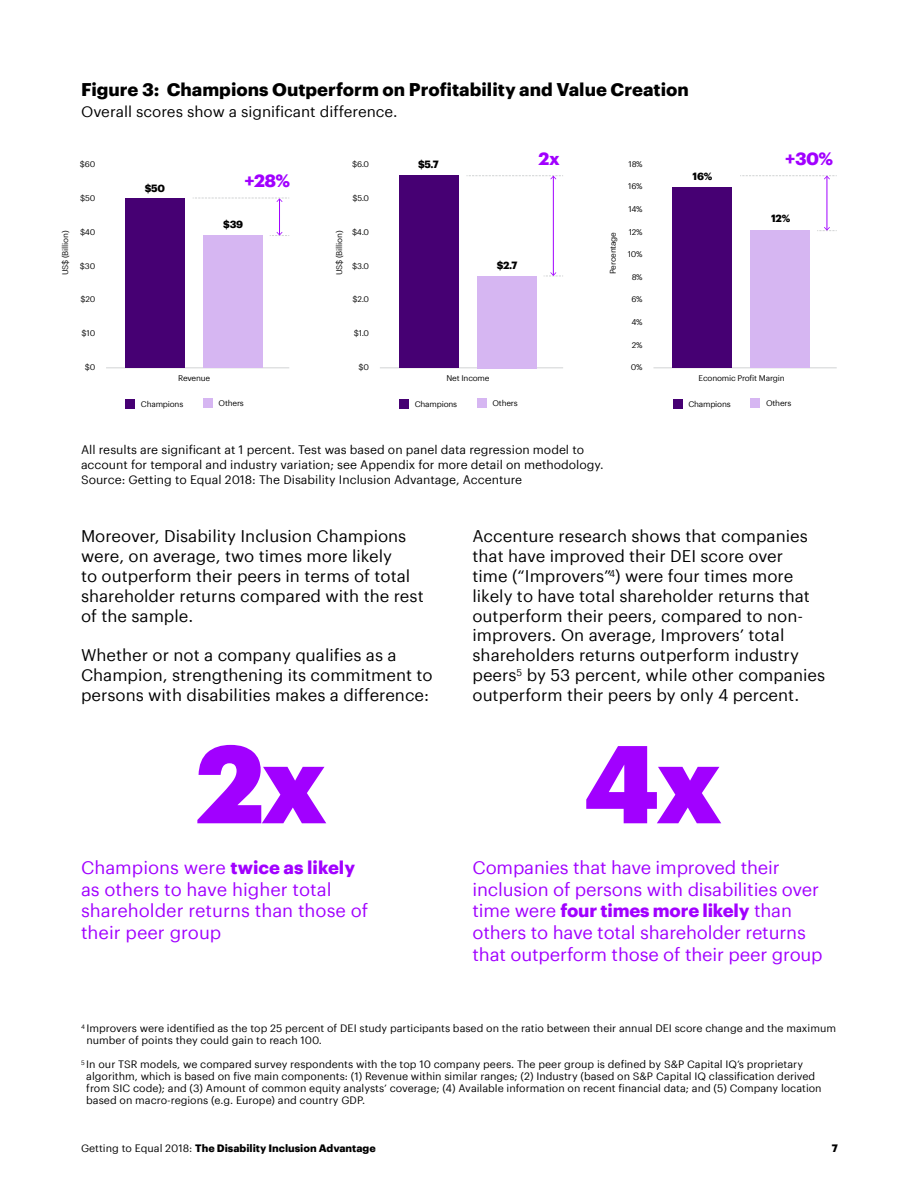
<style>
.page{position:relative;width:918px;height:1188px;background:#fff}
.page>*{position:absolute;margin:0;border:0;box-sizing:border-box;transform-origin:0 0}
.t1{font:900 108px "Graphik";color:#a100ff}
.t2{font:18px/21.6px "Graphik";letter-spacing:-.01em;color:#a100ff}
.t3{font:700 18px "Graphik";color:#000}
.t4{font:700 17.55px "Graphik";color:#a100ff}
.t5{font:16.5px/19.8px "Graphik";color:#000}
.t6{font:15px "Graphik";color:#000}
.t7{font:12px/15px "Graphik";color:#000}
.t8{font:10.5px/12px "Graphik";color:#000}
.t9{font:700 10.5px "Graphik";color:#000}
.t10{font:700 10.35px "Graphik";letter-spacing:-.025em;color:#000}
.t11{font:8.1px "Graphik";letter-spacing:-.025em;color:#000}
.s1{font-weight:700}
.s2{font-weight:400}
</style>
<div class="page">
<hr style="left:106px;top:367px;width:183px;height:1px;background:#d1d3d4">
<hr style="left:279px;top:199px;width:1px;height:36px;background:#a100ff">
<svg style="left:193px;top:198px;width:96px;height:4px"></svg>
<svg style="left:270px;top:232px;width:19px;height:4px"></svg>
<div style="left:125px;top:198px;width:60px;height:170px;background:#460073"></div>
<div style="left:203px;top:236px;width:60px;height:132px;background:#d6b6f2"></div>
<div style="left:125px;top:399px;width:10px;height:10px;background:#460073"></div>
<div style="left:203px;top:399px;width:10px;height:9px;background:#d6b6f2"></div>
<hr style="left:380px;top:367px;width:183px;height:1px;background:#d1d3d4">
<hr style="left:553px;top:177px;width:1px;height:98px;background:#a100ff">
<svg style="left:466px;top:175px;width:97px;height:4px"></svg>
<svg style="left:544px;top:272px;width:19px;height:5px"></svg>
<div style="left:399px;top:176px;width:60px;height:192px;background:#460073"></div>
<div style="left:477px;top:276px;width:59px;height:92px;background:#d6b6f2"></div>
<div style="left:399px;top:399px;width:10px;height:10px;background:#460073"></div>
<div style="left:477px;top:399px;width:10px;height:9px;background:#d6b6f2"></div>
<hr style="left:653px;top:367px;width:184px;height:1px;background:#d1d3d4">
<hr style="left:827px;top:177px;width:1px;height:53px;background:#a100ff">
<svg style="left:740px;top:175px;width:97px;height:4px"></svg>
<svg style="left:817px;top:227px;width:20px;height:4px"></svg>
<div style="left:673px;top:187px;width:59px;height:181px;background:#460073"></div>
<div style="left:750px;top:231px;width:60px;height:137px;background:#d6b6f2"></div>
<div style="left:673px;top:399px;width:9px;height:10px;background:#460073"></div>
<div style="left:750px;top:399px;width:10px;height:9px;background:#d6b6f2"></div>
<p class="t3" style="left:81px;top:75px;width:609px">Figure 3: Champions Outperform on Profitability and Value Creation</p>
<p class="t6" style="left:81px;top:100px;width:318px">Overall scores show a significant difference.</p>
<p class="t11" style="left:59px;top:275px;width:46px;rotate:-90deg">US$ (Billion)</p>
<p class="t11" style="left:80px;top:158px;width:17px">$60</p>
<p class="t11" style="left:80px;top:192px;width:17px">$50</p>
<p class="t11" style="left:80px;top:226px;width:17px">$40</p>
<p class="t11" style="left:80px;top:259px;width:17px">$30</p>
<p class="t11" style="left:80px;top:293px;width:16px">$20</p>
<p class="t11" style="left:82px;top:327px;width:15px">$10</p>
<p class="t11" style="left:85px;top:361px;width:12px">$0</p>
<p class="t10" style="left:145px;top:180px;width:22px">$50</p>
<p class="t4" style="left:244px;top:167px;width:47px">+28%</p>
<p class="t10" style="left:223px;top:216px;width:22px">$39</p>
<p class="t11" style="left:178px;top:372px;width:33px">Revenue</p>
<p class="t11" style="left:141px;top:398px;width:44px">Champions</p>
<p class="t11" style="left:219px;top:397px;width:27px">Others</p>
<p class="t11" style="left:352px;top:158px;width:18px">$6.0</p>
<p class="t11" style="left:353px;top:192px;width:18px">$5.0</p>
<p class="t11" style="left:333px;top:275px;width:46px;rotate:-90deg">US$ (Billion)</p>
<p class="t11" style="left:352px;top:226px;width:19px">$4.0</p>
<p class="t11" style="left:352px;top:259px;width:18px">$3.0</p>
<p class="t11" style="left:353px;top:293px;width:18px">$2.0</p>
<p class="t11" style="left:354px;top:327px;width:17px">$1.0</p>
<p class="t11" style="left:359px;top:361px;width:12px">$0</p>
<p class="t10" style="left:418px;top:156px;width:22px">$5.7</p>
<p class="t4" style="left:538px;top:145px;width:23px">2x</p>
<p class="t10" style="left:497px;top:257px;width:22px">$2.7</p>
<p class="t11" style="left:447px;top:372px;width:44px">Net Income</p>
<p class="t11" style="left:415px;top:398px;width:44px">Champions</p>
<p class="t11" style="left:492px;top:397px;width:27px">Others</p>
<p class="t11" style="left:607px;top:274px;width:44px;rotate:-90deg">Percentage</p>
<p class="t11" style="left:629px;top:158px;width:16px">18%</p>
<p class="t11" style="left:628px;top:180px;width:16px">16%</p>
<p class="t11" style="left:629px;top:226px;width:15px">12%</p>
<p class="t11" style="left:629px;top:203px;width:16px">14%</p>
<p class="t11" style="left:628px;top:248px;width:16px">10%</p>
<p class="t11" style="left:632px;top:271px;width:13px">8%</p>
<p class="t11" style="left:631px;top:293px;width:13px">6%</p>
<p class="t11" style="left:632px;top:316px;width:13px">4%</p>
<p class="t11" style="left:632px;top:339px;width:12px">2%</p>
<p class="t11" style="left:631px;top:361px;width:13px">0%</p>
<p class="t10" style="left:693px;top:168px;width:21px">16%</p>
<p class="t4" style="left:785px;top:145px;width:50px">+30%</p>
<p class="t10" style="left:771px;top:211px;width:21px">12%</p>
<p class="t11" style="left:699px;top:372px;width:88px">Economic Profit Margin</p>
<p class="t11" style="left:688px;top:398px;width:44px">Champions</p>
<p class="t11" style="left:766px;top:397px;width:27px">Others</p>
<p class="t7" style="left:81px;top:441px;width:524px">All results are significant at 1 percent. Test was based on panel data regression model to account for temporal and industry variation; see Appendix for more detail on methodology.</p>
<p class="t7" style="left:81px;top:471px;width:443px">Source: Getting to Equal 2018: The Disability Inclusion Advantage, Accenture</p>
<p class="t5" style="left:81px;top:525px;width:344px">Moreover, Disability Inclusion Champions were, on average, two times more likely<br>to outperform their peers in terms of total shareholder returns compared with the rest of the sample.</p>
<p class="t5" style="left:81px;top:644px;width:353px">Whether or not a company qualifies as a<br>Champion, strengthening its commitment to persons with disabilities makes a difference:</p>
<p class="t1" style="left:197px;top:700px;width:132px">2x</p>
<p class="t2" style="left:81px;top:855px;width:289px">Champions were <span class="s1">twice as likely </span>as others to have higher total shareholder returns than those of their peer group</p>
<p class="t5" style="left:472px;top:525px;width:354px">Accenture research shows that companies that have improved their DEI score over<br>time (“Improvers”<sup>4</sup>) were four times more likely to have total shareholder returns that outperform their peers, compared to non&shy;improvers. On average, Improvers’ total shareholders returns outperform industry peers<sup>5</sup> by 53 percent, while other companies outperform their peers by only 4 percent.</p>
<p class="t1" style="left:585px;top:700px;width:139px">4x</p>
<p class="t2" style="left:472px;top:855px;width:352px">Companies that have improved their inclusion of persons with disabilities over time were <span class="s1">four times more likely</span> than others to have total shareholder returns that outperform those of their peer group</p>
<p class="t8" style="left:86px;top:1022px;width:751px;text-indent:-5px"><sup>4</sup> Improvers were identified as the top 25 percent of DEI study participants based on the ratio between their annual DEI score change and the maximum number of points they could gain to reach 100.</p>
<p class="t8" style="left:86px;top:1058px;width:737px;text-indent:-5px"><sup>5</sup> In our TSR models, we compared survey respondents with the top 10 company peers. The peer group is defined by S&amp;P Capital IQ’s proprietary algorithm, which is based on five main components: (1) Revenue within similar ranges; (2) Industry (based on S&amp;P Capital IQ classification derived from SIC code); and (3) Amount of common equity analysts’ coverage; (4) Available information on recent financial data; and (5) Company location based on macro-regions (e.g. Europe) and country GDP.</p>
<p class="t9" style="left:81px;top:1140px;width:296px"><span class="s2">Getting to Equal 2018:</span> The Disability Inclusion Advantage</p>
<p class="t9" style="left:832px;top:1140px;width:8px">7</p>
</div>
